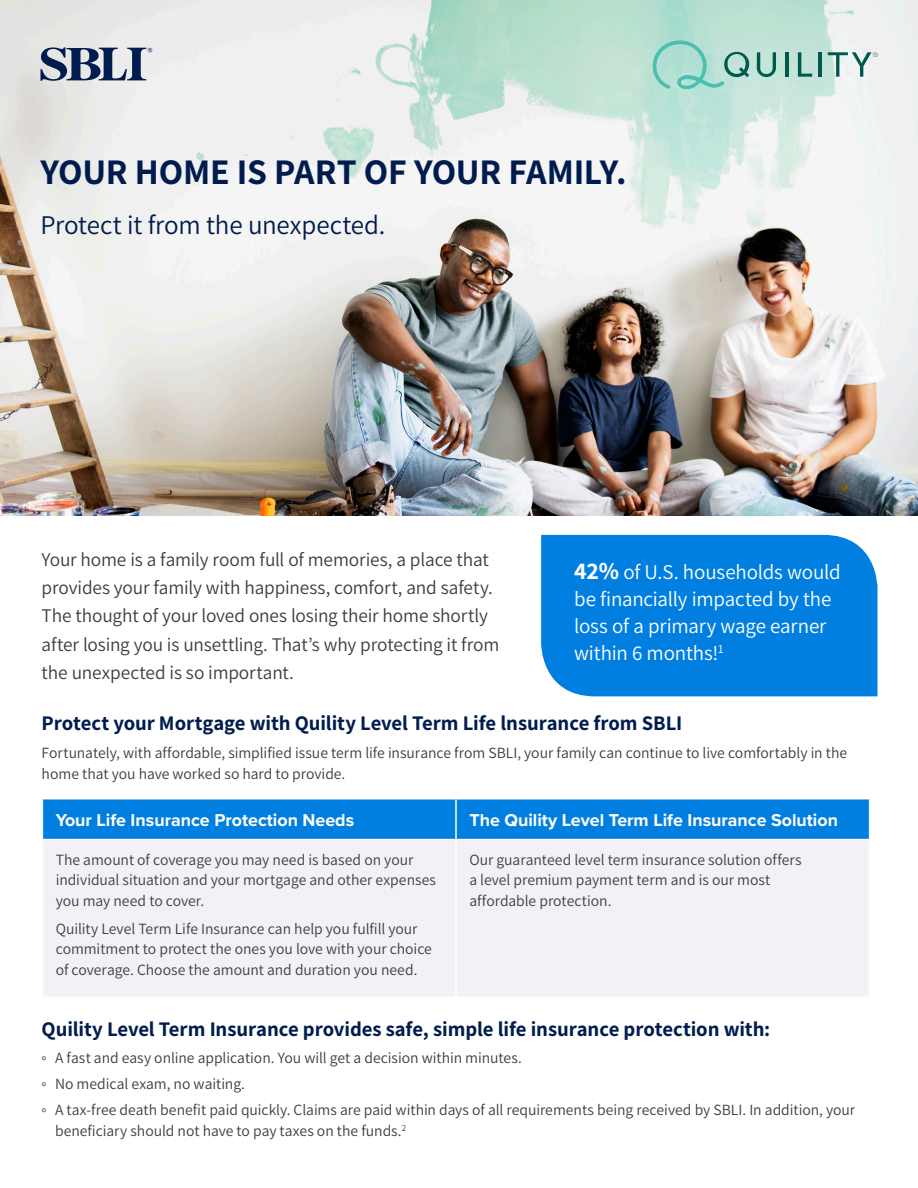
<style>
.page{position:relative;width:918px;height:1188px;background:#fff}
.page>*{position:absolute;margin:0;border:0;box-sizing:border-box;transform-origin:0 0}
.Page_header{font:700 36px "Assistant";letter-spacing:-.01em;color:#001c4e}
.Page_header-2{font:27px "Assistant";letter-spacing:-.005em;color:#001c4e}
.Body_big{font:21px/27px "Assistant";letter-spacing:-.01em;color:#fff}
.Page_header-3{font:700 20.85px "Assistant";letter-spacing:-.005em;color:#001c4e}
.Body_big-2{font:19.35px/28.2px "Assistant";letter-spacing:-.01em;color:#3e3e3f}
.Table_header_blue{font:700 17.85px "Proxima Nova";color:#fff}
.Body_Regular{font:15.6px/20.9px "Assistant";color:#3e3e3f}
.s1{font-weight:700;font-size:24px}
</style>
<div class="page">
<div style="left:43px;top:799px;width:826px;height:40px;background:#007fe1"></div>
<div style="left:43px;top:841px;width:826px;height:155px;background:#f4f1f6"></div>
<hr style="left:455px;top:799px;width:2px;height:40px;background:#fff">
<hr style="left:455px;top:840px;width:2px;height:157px;background:#fff">
<div style="left:541px;top:535px;width:337px;height:161px;background:#007fe1"></div>
<img style="left:0;top:0;width:918px;height:516px">
<svg style="left:757px;top:52px;width:19px;height:25px"></svg>
<hr style="left:785px;top:52px;width:4px;height:25px;background:#00594f">
<svg style="left:798px;top:52px;width:14px;height:25px"></svg>
<hr style="left:818px;top:52px;width:4px;height:25px;background:#00594f">
<svg style="left:653px;top:40px;width:96px;height:49px;background:#9ed4c9"></svg>
<svg style="left:828px;top:52px;width:50px;height:25px"></svg>
<svg style="left:40px;top:47px;width:112px;height:34px;background:#7f8ca2"></svg>
<p class="Page_header" style="left:40px;top:148px;width:588px">YOUR HOME IS PART OF YOUR FAMILY.</p>
<p class="Page_header-2" style="left:40px;top:206px;width:346px">Protect it from the unexpected.</p>
<p class="Body_big-2" style="left:42px;top:544px;width:459px">Your home is a family room full of memories, a place that provides your family with happiness, comfort, and safety.<br>The thought of your loved ones losing their home shortly after losing you is unsettling. That’s why protecting it from the unexpected is so important.</p>
<p class="Page_header-3" style="left:42px;top:709px;width:642px">Protect your Mortgage with Quility Level Term Life lnsurance from SBLI</p>
<p class="Body_Regular" style="left:42px;top:742px;width:807px">Fortunately, with affordable, simplified issue term life insurance from SBLI, your family can continue to live comfortably in the home that you have worked so hard to provide.</p>
<p class="Table_header_blue" style="left:56px;top:807px;width:300px">Your Life Insurance Protection Needs</p>
<p class="Table_header_blue" style="left:469px;top:807px;width:370px">The Quility Level Term Life Insurance Solution</p>
<p class="Body_Regular" style="left:56px;top:848px;width:382px">The amount of coverage you may need is based on your individual situation and your mortgage and other expenses you may need to cover.</p>
<p class="Body_Regular" style="left:56px;top:917px;width:378px">Quility Level Term Life Insurance can help you fulfill your commitment to protect the ones you love with your choice of coverage. Choose the amount and duration you need.</p>
<p class="Body_big" style="left:574px;top:558px;width:268px"><span class="s1">42%</span> of U.S. households would be financially impacted by the loss of a primary wage earner within 6 months!<sup>1</sup></p>
<p class="Body_Regular" style="left:469px;top:848px;width:334px">Our guaranteed level term insurance solution offers a level premium payment term and is our most affordable protection.</p>
<p class="Page_header-3" style="left:42px;top:1014px;width:730px">Quility Level Term Insurance provides safe, simple life insurance protection with:</p>
<p class="Body_Regular" style="left:42px;top:1047px;width:482px">° A fast and easy online application. You will get a decision within minutes.</p>
<p class="Body_Regular" style="left:42px;top:1073px;width:205px">° No medical exam, no waiting.</p>
<p class="Body_Regular" style="left:55px;top:1099px;width:802px;text-indent:-13px">° A tax-free death benefit paid quickly. Claims are paid within days of all requirements being received by SBLI. In addition, your beneficiary should not have to pay taxes on the funds.<sup>2</sup></p>
</div>
